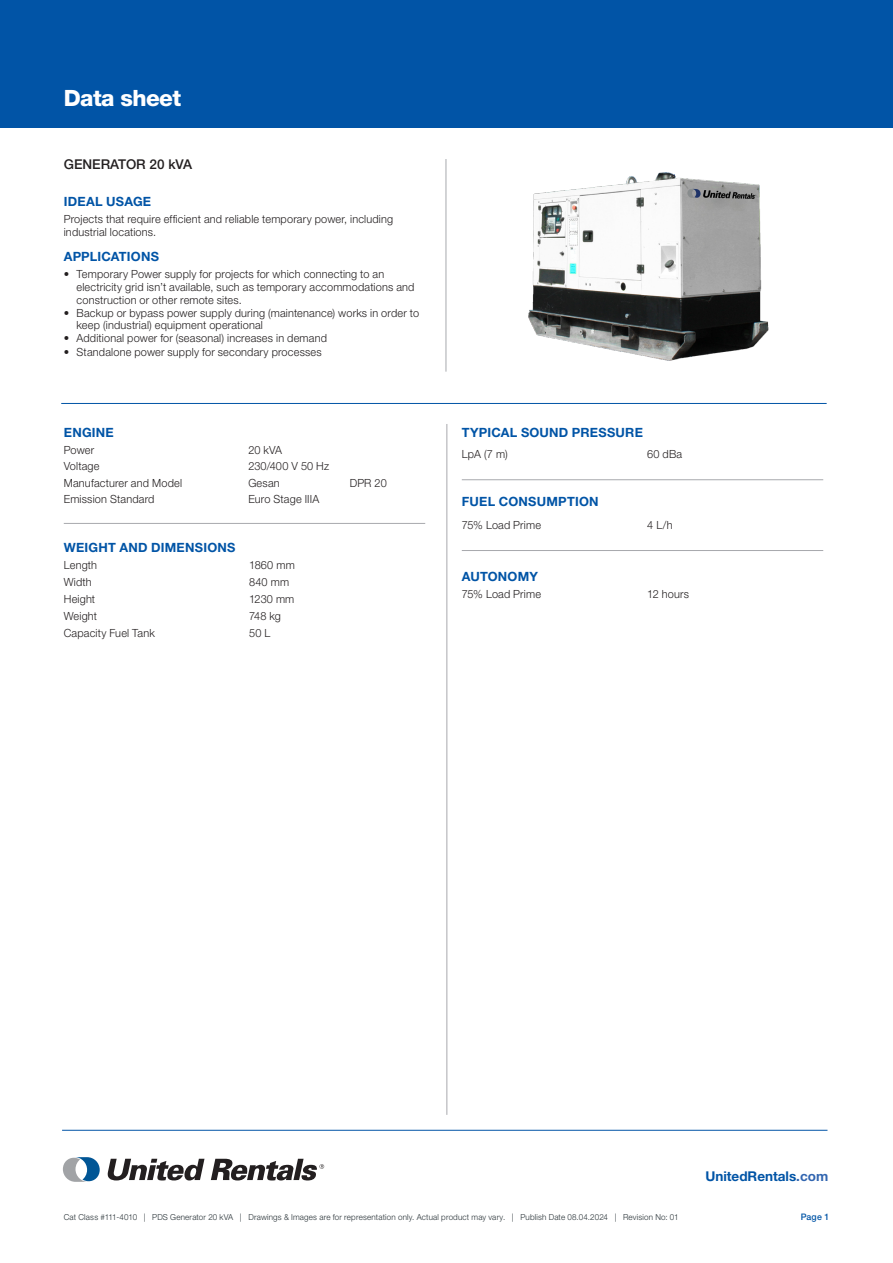
<style>
.page{position:relative;width:893px;height:1263px;background:#fff}
.page>*{position:absolute;margin:0;border:0;box-sizing:border-box;transform-origin:0 0}
.Data_sheet{font:800 22.5px "Helvetica Neue LT Std";letter-spacing:-.025em;color:#fff}
.t1{font:700 13.5px "Helvetica Neue LT Std";color:#0154a6}
.t2{font:500 13.5px "Helvetica Neue LT Std";color:#231f20}
.Subkop___blauw___8_5{font:700 12.75px "Helvetica Neue LT Std";letter-spacing:.015em;color:#0154a6}
.Body_-_7_5___8_pt{font:300 11.25px/12.8px "Helvetica Neue LT Std";letter-spacing:.015em;color:#231f20}
.Pagenumber{font:500 9px "Helvetica Neue LT Std";color:#0154a6}
.Footertekst{font:300 8.25px "Helvetica Neue LT Std";letter-spacing:.025em;color:#263035}
.s1{color:#3165b0}
</style>
<div class="page">
<hr style="left:62px;top:1130px;width:765px;height:1px;background:#0154a6">
<div style="left:0;top:0;width:893px;height:128px;background:#0154a6"></div>
<svg style="left:107px;top:1159px;width:97px;height:21px"></svg>
<svg style="left:63px;top:1157px;width:37px;height:25px"></svg>
<svg style="left:211px;top:1159px;width:113px;height:21px"></svg>
<hr style="left:61px;top:403px;width:766px;height:1px;background:#0154a6">
<hr style="left:446px;top:159px;width:1px;height:213px;background:#a8a9ad">
<img style="left:528px;top:172px;width:241px;height:189px">
<hr style="left:64px;top:523px;width:361px;height:1px;background:#a8a9ad">
<hr style="left:462px;top:479px;width:361px;height:1px;background:#a8a9ad">
<hr style="left:446px;top:424px;width:1px;height:691px;background:#a8a9ad">
<hr style="left:462px;top:550px;width:361px;height:1px;background:#a8a9ad">
<p class="Data_sheet" style="left:64px;top:85px;width:119px">Data sheet</p>
<p class="t2" style="left:64px;top:157px;width:130px">GENERATOR 20 kVA</p>
<p class="Subkop___blauw___8_5" style="left:64px;top:194px;width:89px">IDEAL USAGE</p>
<p class="Body_-_7_5___8_pt" style="left:64px;top:213px;width:331px">Projects that require efficient and reliable temporary power, including industrial locations.</p>
<p class="Subkop___blauw___8_5" style="left:64px;top:249px;width:97px">APPLICATIONS</p>
<p class="Body_-_7_5___8_pt" style="left:77px;top:268px;width:340px;text-indent:-13px">• Temporary Power supply for projects for which connecting to an electricity grid isn’t available, such as temporary accommodations and construction or other remote sites.</p>
<p class="Body_-_7_5___8_pt" style="left:77px;top:306px;width:344px;text-indent:-13px">• Backup or bypass power supply during (maintenance) works in order to keep (industrial) equipment operational</p>
<p class="Body_-_7_5___8_pt" style="left:64px;top:332px;width:265px">• Additional power for (seasonal) increases in demand</p>
<p class="Body_-_7_5___8_pt" style="left:64px;top:345px;width:259px">• Standalone power supply for secondary processes</p>
<p class="Subkop___blauw___8_5" style="left:64px;top:425px;width:52px">ENGINE</p>
<p class="Body_-_7_5___8_pt" style="left:64px;top:443px;width:32px">Power</p>
<p class="Body_-_7_5___8_pt" style="left:248px;top:443px;width:35px">20 kVA</p>
<p class="Body_-_7_5___8_pt" style="left:64px;top:460px;width:37px">Voltage</p>
<p class="Body_-_7_5___8_pt" style="left:248px;top:460px;width:82px">230/400 V 50 Hz</p>
<p class="Body_-_7_5___8_pt" style="left:64px;top:476px;width:120px">Manufacturer and Model</p>
<p class="Body_-_7_5___8_pt" style="left:248px;top:476px;width:33px">Gesan</p>
<p class="Body_-_7_5___8_pt" style="left:350px;top:476px;width:39px">DPR 20</p>
<p class="Body_-_7_5___8_pt" style="left:64px;top:493px;width:92px">Emission Standard</p>
<p class="Body_-_7_5___8_pt" style="left:248px;top:493px;width:72px">Euro Stage IIIA</p>
<p class="Subkop___blauw___8_5" style="left:462px;top:494px;width:138px">FUEL CONSUMPTION</p>
<p class="Body_-_7_5___8_pt" style="left:462px;top:518px;width:81px">75% Load Prime</p>
<p class="Body_-_7_5___8_pt" style="left:647px;top:518px;width:27px">4 L/h</p>
<p class="Subkop___blauw___8_5" style="left:462px;top:425px;width:183px">TYPICAL SOUND PRESSURE</p>
<p class="Body_-_7_5___8_pt" style="left:462px;top:447px;width:47px">LpA (7 m)</p>
<p class="Body_-_7_5___8_pt" style="left:647px;top:447px;width:36px">60 dBa</p>
<p class="Subkop___blauw___8_5" style="left:64px;top:540px;width:173px">WEIGHT AND DIMENSIONS</p>
<p class="Body_-_7_5___8_pt" style="left:64px;top:558px;width:35px">Length</p>
<p class="Body_-_7_5___8_pt" style="left:249px;top:558px;width:47px">1860 mm</p>
<p class="Body_-_7_5___8_pt" style="left:64px;top:575px;width:29px">Width</p>
<p class="Body_-_7_5___8_pt" style="left:249px;top:575px;width:41px">840 mm</p>
<p class="Body_-_7_5___8_pt" style="left:64px;top:592px;width:33px">Height</p>
<p class="Body_-_7_5___8_pt" style="left:249px;top:592px;width:47px">1230 mm</p>
<p class="Body_-_7_5___8_pt" style="left:64px;top:609px;width:35px">Weight</p>
<p class="Body_-_7_5___8_pt" style="left:249px;top:609px;width:33px">748 kg</p>
<p class="Body_-_7_5___8_pt" style="left:64px;top:626px;width:93px">Capacity Fuel Tank</p>
<p class="Body_-_7_5___8_pt" style="left:249px;top:626px;width:23px">50 L</p>
<p class="Subkop___blauw___8_5" style="left:462px;top:569px;width:78px">AUTONOMY</p>
<p class="Body_-_7_5___8_pt" style="left:462px;top:587px;width:81px">75% Load Prime</p>
<p class="Body_-_7_5___8_pt" style="left:647px;top:587px;width:43px">12 hours</p>
<p class="Footertekst" style="left:64px;top:1212px;width:616px">Cat Class #111-4010 | PDS Generator 20 kVA | Drawings &amp; Images are for representation only. Actual product may vary. | Publish Date 08.04.2024 | Revision No: 01</p>
<p class="t1" style="left:705px;top:1168px;width:124px">UnitedRentals<span class="s1">.com</span></p>
<p class="Pagenumber" style="left:801px;top:1212px;width:30px">Page 1</p>
</div>
